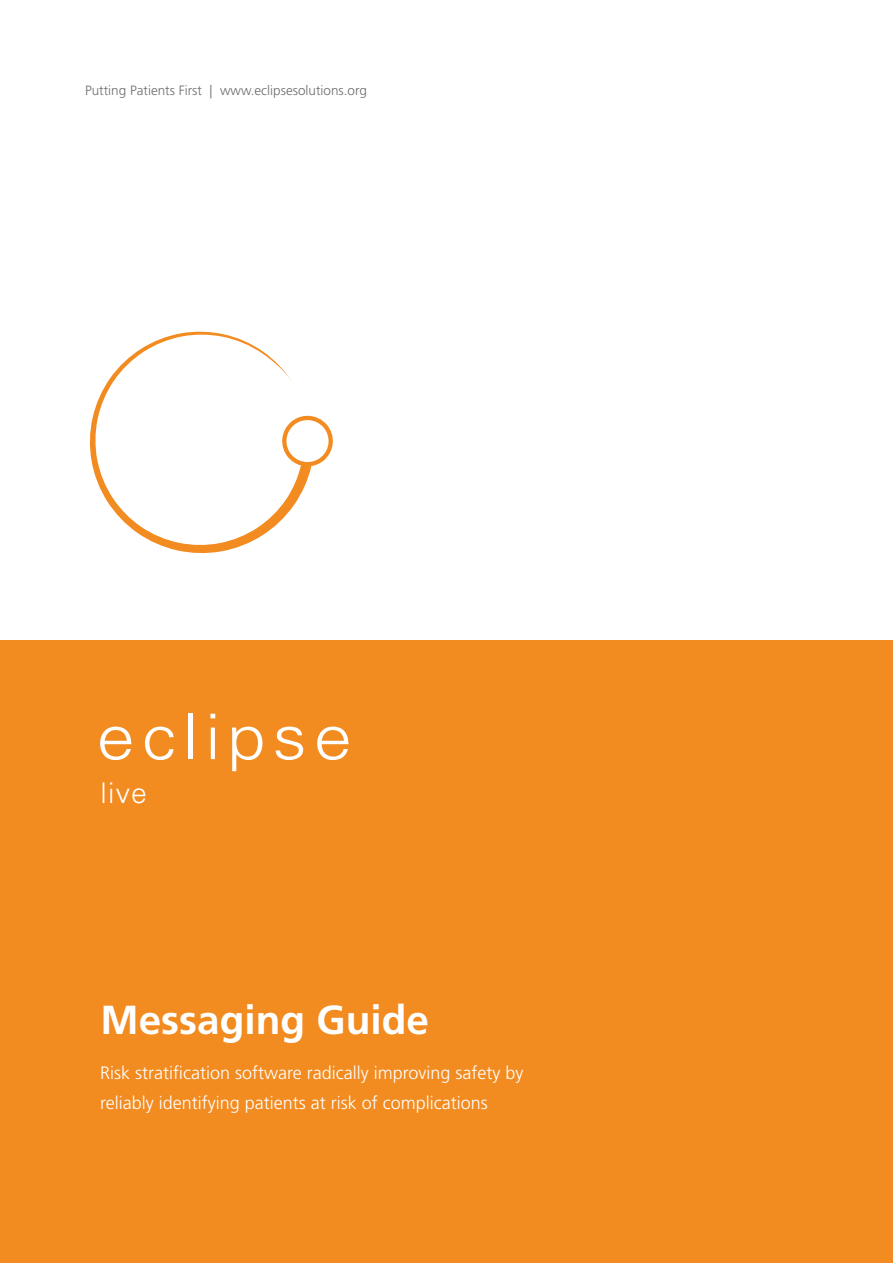
<style>
.page{position:relative;width:893px;height:1263px;background:#fff}
.page>*{position:absolute;margin:0;border:0;box-sizing:border-box;transform-origin:0 0}
.t1{font:700 40.5px "Frutiger LT Std";color:#fff}
.t2{font:300 28.5px "Univers LT Std";color:#fff}
.t3{font:300 18px/30px "Frutiger LT Std";color:#fff}
.t4{font:300 13.5px "Frutiger LT Std";color:#6c6d70}
</style>
<div class="page">
<div style="left:0;top:640px;width:893px;height:623px;background:#f28b20"></div>
<svg style="left:89px;top:331px;width:244px;height:223px"></svg>
<svg style="left:100px;top:727px;width:31px;height:33px"></svg>
<svg style="left:145px;top:727px;width:29px;height:33px"></svg>
<hr style="left:189px;top:714px;width:4px;height:45px;background:#fff">
<svg style="left:210px;top:714px;width:5px;height:45px"></svg>
<svg style="left:232px;top:727px;width:30px;height:44px"></svg>
<svg style="left:276px;top:727px;width:27px;height:33px"></svg>
<svg style="left:317px;top:727px;width:31px;height:33px"></svg>
<p class="t4" style="left:85px;top:83px;width:284px">Putting Patients First | www.eclipsesolutions.org</p>
<p class="t2" style="left:100px;top:776px;width:48px">live</p>
<p class="t1" style="left:100px;top:996px;width:330px">Messaging Guide</p>
<p class="t3" style="left:100px;top:1058px;width:425px">Risk stratification software radically improving safety by reliably identifying patients at risk of complications</p>
</div>
